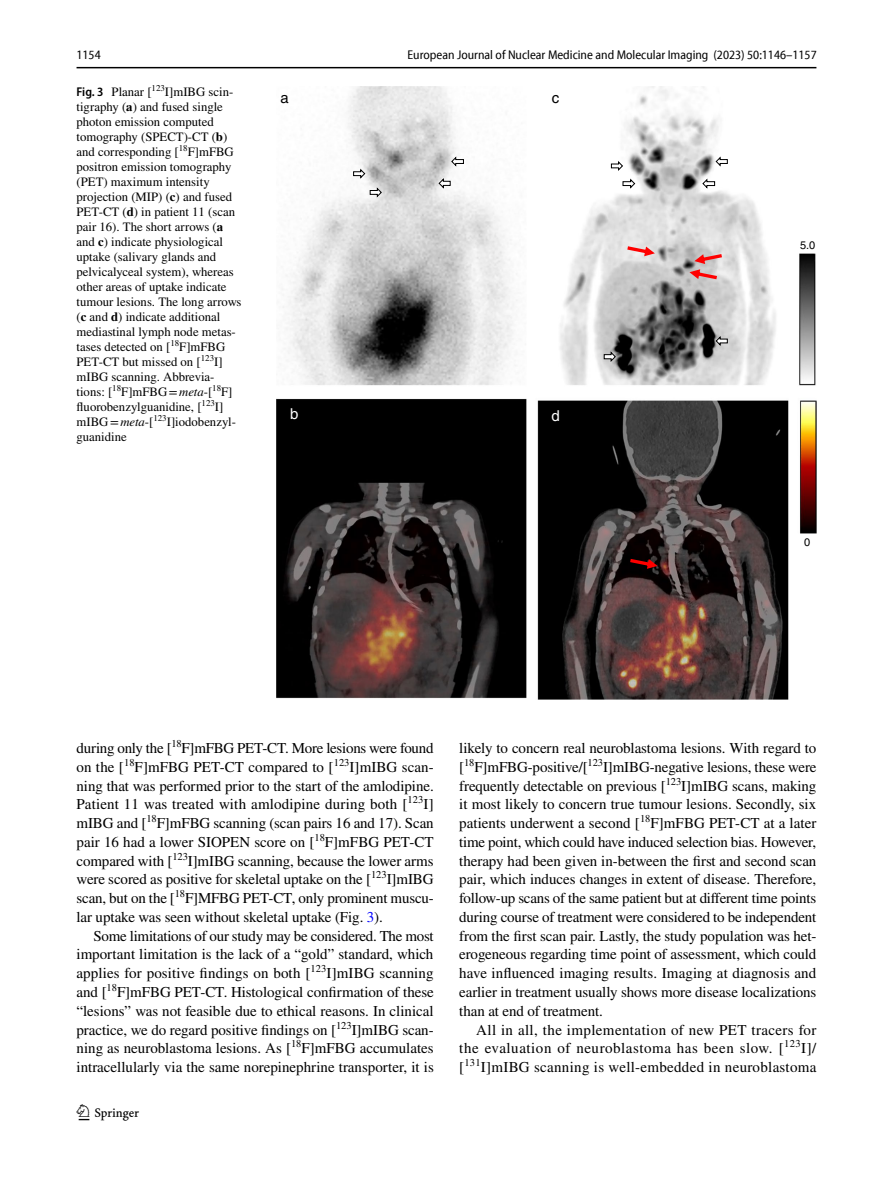
<style>
.page{position:relative;width:893px;height:1187px;background:#fff}
.page>*{position:absolute;margin:0;border:0;box-sizing:border-box;transform-origin:0 0}
.t1{font:22.5px "Springnew Regular 3";color:#000}
.t2{font:15px/18.8px "STIX";color:#000;text-align:justify}
.t3{font:15px "Helvetica";color:#000}
.t4{font:15px "Helvetica";color:#fff}
.t5{font:12.75px/15px "STIX";color:#000}
.t6{font:semi-condensed 12.75px "Myriad Pro Unic";color:#000}
.t7{font:10.95px "Helvetica";color:#000}
.s1{font-family:"Myriad Pro";font-weight:600;font-stretch:semi-condensed}
.s2{font-weight:700}
.s3{font-style:italic}
.s4{color:#00f}
</style>
<div class="page">
<hr style="left:77px;top:67px;width:739px;height:1px;background:#000">
<img style="left:276px;top:87px;width:540px;height:612px">
<svg style="left:353px;top:168px;width:12px;height:11px"></svg>
<svg style="left:370px;top:187px;width:12px;height:10px"></svg>
<svg style="left:451px;top:156px;width:13px;height:11px"></svg>
<svg style="left:438px;top:178px;width:13px;height:11px"></svg>
<svg style="left:611px;top:161px;width:12px;height:10px"></svg>
<svg style="left:622px;top:178px;width:13px;height:11px"></svg>
<svg style="left:715px;top:156px;width:13px;height:11px"></svg>
<svg style="left:702px;top:178px;width:13px;height:11px"></svg>
<svg style="left:604px;top:351px;width:12px;height:11px"></svg>
<svg style="left:715px;top:336px;width:13px;height:10px"></svg>
<svg style="left:627px;top:246px;width:28px;height:10px"></svg>
<svg style="left:689px;top:254px;width:33px;height:25px"></svg>
<svg style="left:630px;top:559px;width:28px;height:10px"></svg>
<p class="t6" style="left:77px;top:50px;width:26px">1154</p>
<p class="t6" style="left:408px;top:50px;width:411px">European Journal of Nuclear Medicine and Molecular Imaging (2023) 50:1146–1157</p>
<p class="t5" style="left:77px;top:85px;width:167px"><span class="s1">Fig. 3</span> Planar [<sup>123</sup>I]mIBG scin&shy;tigraphy (<span class="s2">a</span>) and fused single photon emission computed tomography (SPECT)-CT (<span class="s2">b</span>) and corresponding [<sup>18</sup>F]mFBG positron emission tomography (PET) maximum intensity projection (MIP) (<span class="s2">c</span>) and fused<br>PET-CT (<span class="s2">d</span>) in patient 11 (scan pair 16). The short arrows (<span class="s2">a </span>and <span class="s2">c</span>) indicate physiological uptake (salivary glands and pelvicalyceal system), whereas other areas of uptake indicate tumour lesions. The long arrows (<span class="s2">c</span> and <span class="s2">d</span>) indicate additional mediastinal lymph node metas&shy;tases detected on [<sup>18</sup>F]mFBG<br>PET-CT but missed on [<sup>123</sup>I] mIBG scanning. Abbrevia&shy;tions: [<sup>18</sup>F]mFBG=<span class="s3">meta</span>-[<sup>18</sup>F] fluorobenzylguanidine, [<sup>123</sup>I] mIBG=<span class="s3">meta</span>-[<sup>123</sup>I]iodobenzyl&shy;guanidine</p>
<p class="t3" style="left:281px;top:89px;width:10px">a</p>
<p class="t3" style="left:552px;top:89px;width:9px">c</p>
<p class="t4" style="left:290px;top:405px;width:10px">b</p>
<p class="t4" style="left:552px;top:407px;width:10px">d</p>
<p class="t7" style="left:800px;top:238px;width:17px">5.0</p>
<p class="t7" style="left:804px;top:535px;width:8px">0</p>
<p class="t2" style="left:77px;top:739px;width:359px">during only the [<sup>18</sup>F]mFBG PET-CT. More lesions were found on the [<sup>18</sup>F]mFBG PET-CT compared to [<sup>123</sup>I]mIBG scan&shy;ning that was performed prior to the start of the amlodipine.<br>Patient 11 was treated with amlodipine during both [<sup>123</sup>I] mIBG and [<sup>18</sup>F]mFBG scanning (scan pairs 16 and 17). Scan pair 16 had a lower SIOPEN score on [<sup>18</sup>F]mFBG PET-CT compared with [<sup>123</sup>I]mIBG scanning, because the lower arms were scored as positive for skeletal uptake on the [<sup>123</sup>I]mIBG scan, but on the [<sup>18</sup>F]MFBG PET-CT, only prominent muscu&shy;lar uptake was seen without skeletal uptake (Fig. <span class="s4">3</span>).</p>
<p class="t2" style="left:77px;top:927px;width:359px;text-indent:17px">Some limitations of our study may be considered. The most important limitation is the lack of a “gold” standard, which applies for positive findings on both [<sup>123</sup>I]mIBG scanning and [<sup>18</sup>F]mFBG PET-CT. Histological confirmation of these “lesions” was not feasible due to ethical reasons. In clinical practice, we do regard positive findings on [<sup>123</sup>I]mIBG scan&shy;ning as neuroblastoma lesions. As [<sup>18</sup>F]mFBG accumulates intracellularly via the same norepinephrine transporter, it is</p>
<h1 class="t1" style="left:79px;top:1104px;width:62px">1 3</h1>
<p class="t2" style="left:459px;top:739px;width:359px">likely to concern real neuroblastoma lesions. With regard to [<sup>18</sup>F]mFBG-positive/[<sup>123</sup>I]mIBG-negative lesions, these were frequently detectable on previous [<sup>123</sup>I]mIBG scans, making it most likely to concern true tumour lesions. Secondly, six patients underwent a second [<sup>18</sup>F]mFBG PET-CT at a later time point, which could have induced selection bias. However, therapy had been given in-between the first and second scan pair, which induces changes in extent of disease. Therefore, follow-up scans of the same patient but at different time points during course of treatment were considered to be independent from the first scan pair. Lastly, the study population was het&shy;erogeneous regarding time point of assessment, which could have influenced imaging results. Imaging at diagnosis and earlier in treatment usually shows more disease localizations than at end of treatment.</p>
<p class="t2" style="left:459px;top:1021px;width:359px;text-indent:17px">All in all, the implementation of new PET tracers for the evaluation of neuroblastoma has been slow. [<sup>123</sup>I]/ [<sup>131</sup>I]mIBG scanning is well-embedded in neuroblastoma</p>
</div>
